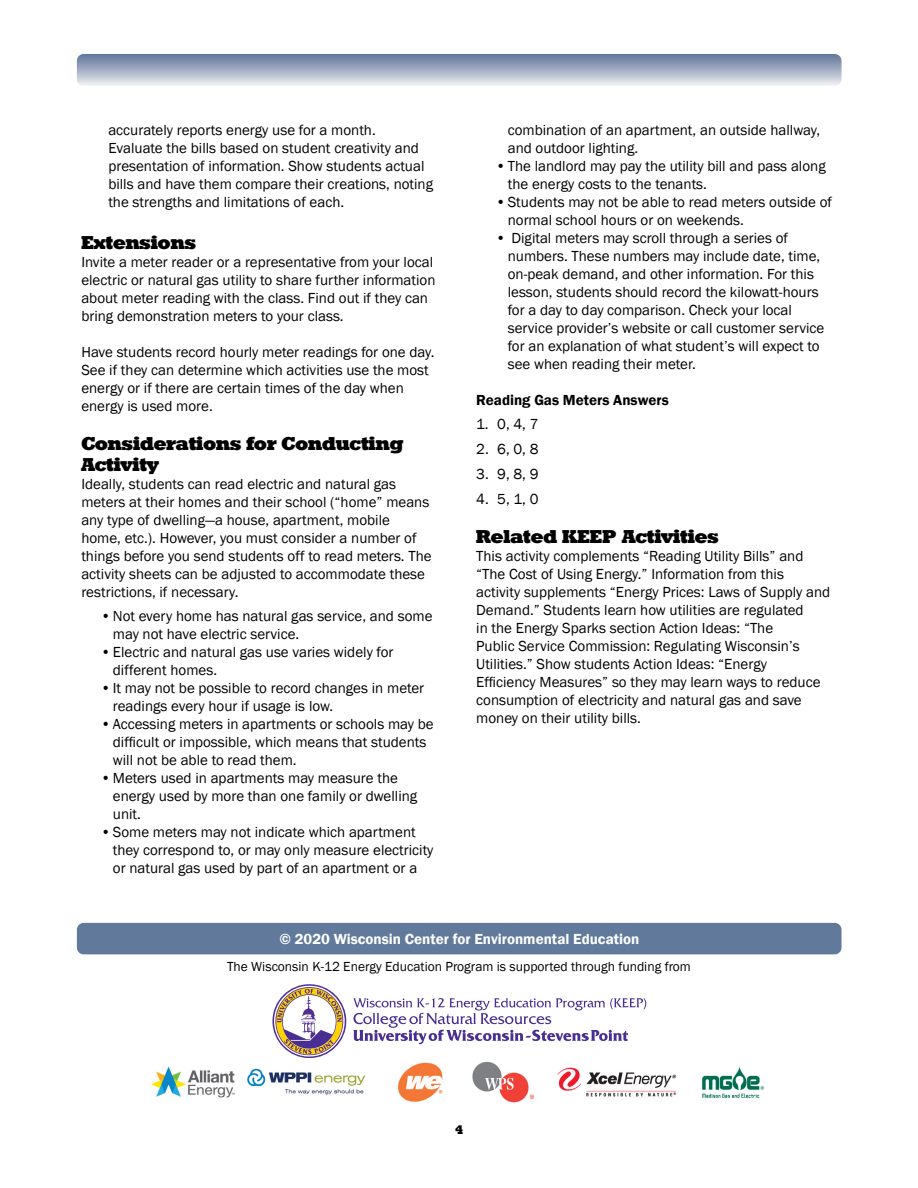
<style>
.page{position:relative;width:918px;height:1188px;background:#fff}
.page>*{position:absolute;margin:0;border:0;box-sizing:border-box;transform-origin:0 0}
.t1{font:18px/21px "Roland";color:#000}
.t2{font:15px/18px "Franklin Gothic";color:#000}
.t3{font:600 15px "Franklin Gothic";color:#fff}
.t4{font:600 15px "Franklin Gothic";color:#000}
.t5{font:13.5px "Franklin Gothic";color:#000}
.t6{font:12px "Roland";color:#000}
</style>
<div class="page">
<div style="left:77px;top:923px;width:765px;height:31px;background:#617a9c;border-radius:7px"></div>
<svg style="left:353px;top:998px;width:293px;height:46px"></svg>
<svg style="left:272px;top:984px;width:74px;height:74px"></svg>
<img style="left:152px;top:1061px;width:613px;height:42px">
<div style="left:77px;top:54px;width:765px;height:32px;background:linear-gradient(to bottom,#5d7398,#ebebf0);border-radius:7px"></div>
<p class="t2" style="left:108px;top:121px;width:326px">accurately reports energy use for a month.<br>Evaluate the bills based on student creativity and presentation of information. Show students actual bills and have them compare their creations, noting the strengths and limitations of each.</p>
<p class="t1" style="left:81px;top:232px;width:116px">Extensions</p>
<p class="t2" style="left:81px;top:253px;width:356px">Invite a meter reader or a representative from your local electric or natural gas utility to share further information about meter reading with the class. Find out if they can bring demonstration meters to your class.</p>
<p class="t2" style="left:81px;top:343px;width:355px">Have students record hourly meter readings for one day.<br>See if they can determine which activities use the most energy or if there are certain times of the day when energy is used more.</p>
<p class="t1" style="left:81px;top:433px;width:323px">Considerations for Conducting<br>Activity</p>
<p class="t2" style="left:81px;top:475px;width:352px">Ideally, students can read electric and natural gas meters at their homes and their school (“home” means any type of dwelling—a house, apartment, mobile home, etc.). However, you must consider a number of things before you send students off to read meters. The activity sheets can be adjusted to accommodate these restrictions, if necessary.</p>
<p class="t2" style="left:113px;top:608px;width:321px;text-indent:-12px">•Not every home has natural gas service, and some may not have electric service.</p>
<p class="t2" style="left:113px;top:644px;width:282px;text-indent:-12px">•Electric and natural gas use varies widely for different homes.</p>
<p class="t2" style="left:113px;top:680px;width:313px;text-indent:-12px">•It may not be possible to record changes in meter readings every hour if usage is low.</p>
<p class="t2" style="left:113px;top:716px;width:322px;text-indent:-12px">•Accessing meters in apartments or schools may be difficult or impossible, which means that students will not be able to read them.</p>
<p class="t2" style="left:113px;top:770px;width:306px;text-indent:-12px">•Meters used in apartments may measure the energy used by more than one family or dwelling unit.</p>
<p class="t2" style="left:113px;top:824px;width:322px;text-indent:-12px">•Some meters may not indicate which apartment they correspond to, or may only measure electricity or natural gas used by part of an apartment or a</p>
<p class="t2" style="left:508px;top:121px;width:314px">combination of an apartment, an outside hallway, and outdoor lighting.</p>
<p class="t2" style="left:508px;top:157px;width:319px;text-indent:-12px">•The landlord may pay the utility bill and pass along the energy costs to the tenants.</p>
<p class="t2" style="left:508px;top:193px;width:326px;text-indent:-12px">•Students may not be able to read meters outside of normal school hours or on weekends.</p>
<p class="t2" style="left:508px;top:229px;width:318px;text-indent:-12px">• Digital meters may scroll through a series of numbers. These numbers may include date, time, on-peak demand, and other information. For this lesson, students should record the kilowatt-hours for a day to day comparison. Check your local service provider’s website or call customer service for an explanation of what student’s will expect to see when reading their meter.</p>
<p class="t4" style="left:476px;top:390px;width:194px">Reading Gas Meters Answers</p>
<p class="t2" style="left:476px;top:416px;width:64px">1. 0, 4, 7</p>
<p class="t2" style="left:476px;top:440px;width:64px">2. 6, 0, 8</p>
<p class="t2" style="left:476px;top:465px;width:64px">3. 9, 8, 9</p>
<p class="t2" style="left:476px;top:490px;width:64px">4. 5, 1, 0</p>
<p class="t1" style="left:476px;top:526px;width:244px">Related KEEP Activities</p>
<p class="t2" style="left:476px;top:547px;width:356px">This activity complements “Reading Utility Bills” and “The Cost of Using Energy.” Information from this activity supplements “Energy Prices: Laws of Supply and Demand.” Students learn how utilities are regulated<br>in the Energy Sparks section Action Ideas: “The<br>Public Service Commission: Regulating Wisconsin’s Utilities.” Show students Action Ideas: “Energy<br>Efficiency Measures” so they may learn ways to reduce consumption of electricity and natural gas and save money on their utility bills.</p>
<p class="t3" style="left:279px;top:930px;width:361px">© 2020 Wisconsin Center for Environmental Education</p>
<p class="t5" style="left:227px;top:959px;width:465px">The Wisconsin K-12 Energy Education Program is supported through funding from</p>
<p class="t6" style="left:456px;top:1123px;width:9px">4</p>
</div>
